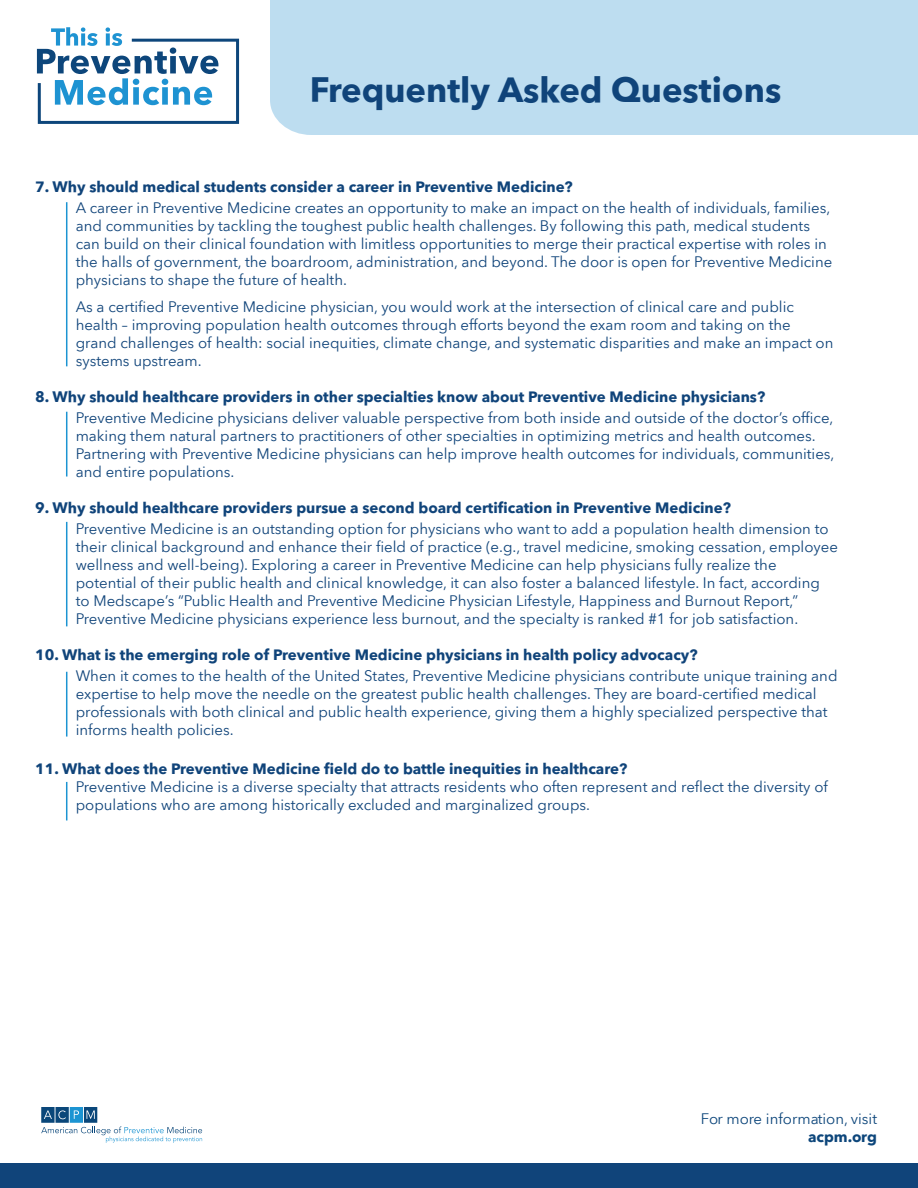
<style>
.page{position:relative;width:918px;height:1188px;background:#fff}
.page>*{position:absolute;margin:0;border:0;box-sizing:border-box;transform-origin:0 0}
.t1{font:700 34.5px "Avenir Next World";color:#10447a}
.t2{font:15px/18px "Avenir Next World";color:#10447a}
.t3{font:700 15px "Avenir Next World";color:#10447a}
.t4{font:15px "Avenir Next World";color:#0d467b}
.t5{font:700 15px "Avenir Next World";color:#0d467b}
</style>
<div class="page">
<div style="left:270px;top:0;width:648px;height:135px;background:#bdddf0"></div>
<svg style="left:36px;top:27px;width:204px;height:97px"></svg>
<div style="left:0;top:1164px;width:918px;height:24px;background:#10447a"></div>
<svg style="left:41px;top:1107px;width:161px;height:36px"></svg>
<hr style="left:66px;top:202px;width:1px;height:164px;background:#1c94d2">
<hr style="left:66px;top:412px;width:1px;height:65px;background:#1c94d2">
<hr style="left:66px;top:522px;width:1px;height:104px;background:#1c94d2">
<hr style="left:66px;top:672px;width:1px;height:65px;background:#1c94d2">
<hr style="left:66px;top:782px;width:1px;height:38px;background:#1c94d2">
<h1 class="t1" style="left:310px;top:70px;width:473px">Frequently Asked Questions</h1>
<p class="t3" style="left:35px;top:178px;width:539px">7. Why should medical students consider a career in Preventive Medicine?</p>
<p class="t2" style="left:76px;top:199px;width:758px">A career in Preventive Medicine creates an opportunity to make an impact on the health of individuals, families, and communities by tackling the toughest public health challenges. By following this path, medical students can build on their clinical foundation with limitless opportunities to merge their practical expertise with roles in the halls of government, the boardroom, administration, and beyond. The door is open for Preventive Medicine physicians to shape the future of health.</p>
<p class="t2" style="left:76px;top:298px;width:759px">As a certified Preventive Medicine physician, you would work at the intersection of clinical care and public health – improving population health outcomes through efforts beyond the exam room and taking on the grand challenges of health: social inequities, climate change, and systematic disparities and make an impact on systems upstream.</p>
<p class="t3" style="left:35px;top:388px;width:732px">8. Why should healthcare providers in other specialties know about Preventive Medicine physicians?</p>
<p class="t2" style="left:76px;top:409px;width:760px">Preventive Medicine physicians deliver valuable perspective from both inside and outside of the doctor’s office, making them natural partners to practitioners of other specialties in optimizing metrics and health outcomes.<br>Partnering with Preventive Medicine physicians can help improve health outcomes for individuals, communities, and entire populations.</p>
<p class="t3" style="left:35px;top:499px;width:697px">9. Why should healthcare providers pursue a second board certification in Preventive Medicine?</p>
<p class="t2" style="left:76px;top:520px;width:764px">Preventive Medicine is an outstanding option for physicians who want to add a population health dimension to their clinical background and enhance their field of practice (e.g., travel medicine, smoking cessation, employee wellness and well-being). Exploring a career in Preventive Medicine can help physicians fully realize the potential of their public health and clinical knowledge, it can also foster a balanced lifestyle. In fact, according<br>to Medscape’s “Public Health and Preventive Medicine Physician Lifestyle, Happiness and Burnout Report,” Preventive Medicine physicians experience less burnout, and the specialty is ranked #1 for job satisfaction.</p>
<p class="t3" style="left:35px;top:646px;width:664px">10. What is the emerging role of Preventive Medicine physicians in health policy advocacy?</p>
<p class="t2" style="left:76px;top:667px;width:763px">When it comes to the health of the United States, Preventive Medicine physicians contribute unique training and expertise to help move the needle on the greatest public health challenges. They are board-certified medical professionals with both clinical and public health experience, giving them a highly specialized perspective that informs health policies.</p>
<p class="t3" style="left:35px;top:760px;width:594px">11. What does the Preventive Medicine field do to battle inequities in healthcare?</p>
<p class="t2" style="left:76px;top:778px;width:754px">Preventive Medicine is a diverse specialty that attracts residents who often represent and reflect the diversity of populations who are among historically excluded and marginalized groups.</p>
<p class="t4" style="left:701px;top:1107px;width:178px">For more information, visit</p>
<p class="t5" style="left:808px;top:1128px;width:71px">acpm.org</p>
</div>
